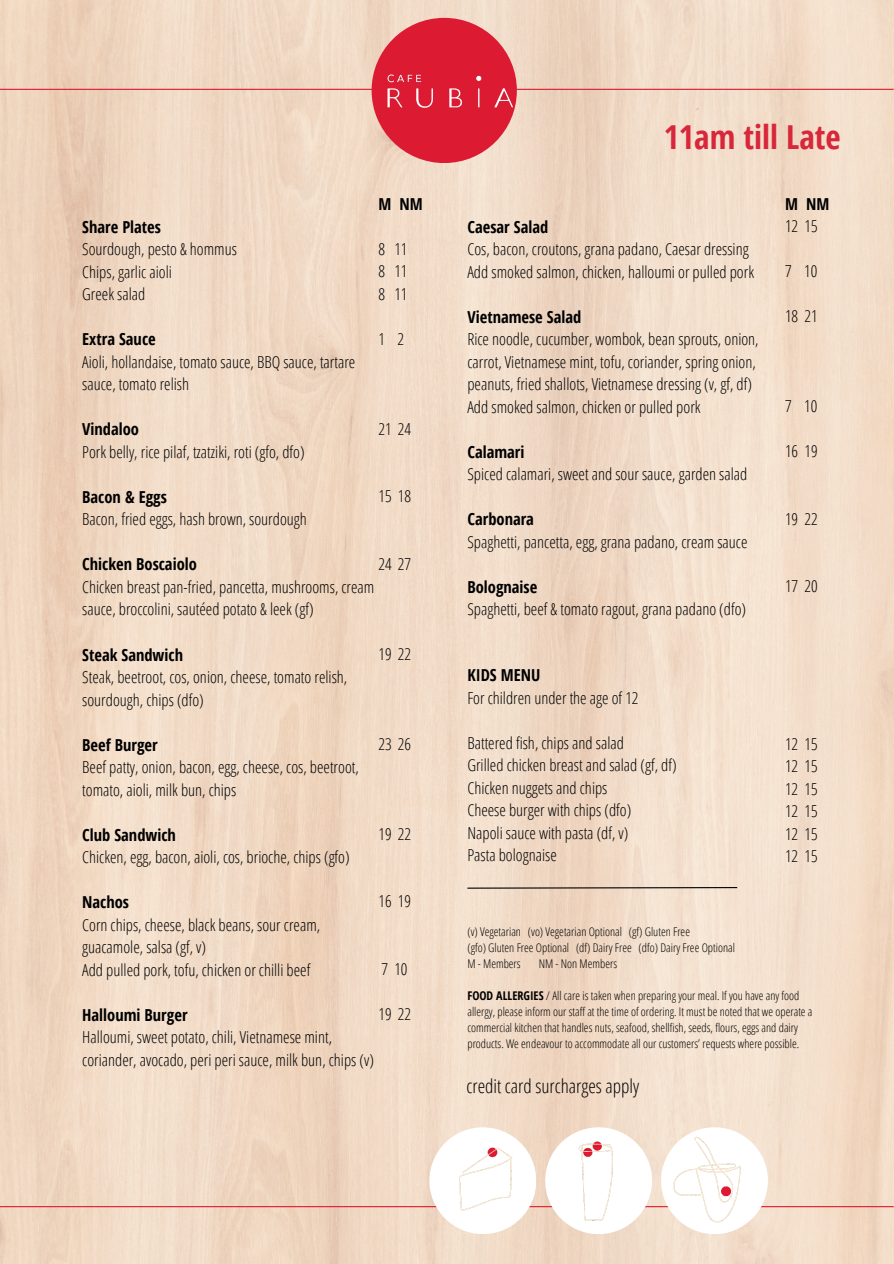
<style>
.page{position:relative;width:894px;height:1264px;background:#fff}
.page>*{position:absolute;margin:0;border:0;box-sizing:border-box;transform-origin:0 0}
.t1{font:700 33px "Open Sans Condensed";color:#d8263b}
.t2{font:300 19.2px "Open Sans Condensed";color:#000}
.t3{font:300 16.5px/22.5px "Open Sans Condensed";color:#000}
.t4{font:700 16.5px "Open Sans Condensed";color:#000}
.t5{font:300 12px/16px "Open Sans Condensed";color:#000}
.s1{font-weight:700}
</style>
<div class="page">
<img style="left:0;top:0;width:893px;height:1263px">
<svg style="left:466px;top:886px;width:272px;height:3px"></svg>
<hr style="left:0;top:1206px;width:893px;height:1px;background:#dc1a32">
<img style="left:404px;top:1115px;width:157px;height:126px">
<img style="left:516px;top:1120px;width:115px;height:120px">
<img style="left:631px;top:1114px;width:166px;height:131px">
<hr style="left:0;top:89px;width:893px;height:1px;background:#dc1a32">
<img style="left:352px;top:14px;width:192px;height:154px">
<p class="t4" style="left:378px;top:192px;width:46px">M NM</p>
<p class="t3" style="left:378px;top:237px;width:31px;text-align:justify">8 11<br>8 11<br>8 11</p>
<p class="t3" style="left:378px;top:327px;width:27px">1 2</p>
<p class="t4" style="left:82px;top:215px;width:80px">Share Plates</p>
<p class="t3" style="left:82px;top:237px;width:156px">Sourdough, pesto &amp; hommus<br>Chips, garlic aioli<br>Greek salad</p>
<p class="t4" style="left:82px;top:328px;width:75px">Extra Sauce</p>
<p class="t3" style="left:82px;top:350px;width:274px">Aioli, hollandaise, tomato sauce, BBQ sauce, tartare sauce, tomato relish</p>
<p class="t4" style="left:82px;top:418px;width:58px">Vindaloo</p>
<p class="t3" style="left:82px;top:440px;width:224px">Pork belly, rice pilaf, tzatziki, roti (gfo, dfo)</p>
<p class="t4" style="left:82px;top:485px;width:86px">Bacon &amp; Eggs</p>
<p class="t3" style="left:82px;top:507px;width:226px">Bacon, fried eggs, hash brown, sourdough</p>
<p class="t4" style="left:82px;top:553px;width:116px">Chicken Boscaiolo</p>
<p class="t3" style="left:82px;top:575px;width:293px">Chicken breast pan-fried, pancetta, mushrooms, cream sauce, broccolini, sautéed potato &amp; leek (gf)</p>
<p class="t4" style="left:82px;top:643px;width:102px">Steak Sandwich</p>
<p class="t3" style="left:82px;top:665px;width:266px">Steak, beetroot, cos, onion, cheese, tomato relish, sourdough, chips (dfo)</p>
<p class="t4" style="left:82px;top:733px;width:77px">Beef Burger</p>
<p class="t3" style="left:82px;top:755px;width:278px">Beef patty, onion, bacon, egg, cheese, cos, beetroot, tomato, aioli, milk bun, chips</p>
<p class="t4" style="left:82px;top:823px;width:95px">Club Sandwich</p>
<p class="t3" style="left:82px;top:845px;width:269px">Chicken, egg, bacon, aioli, cos, brioche, chips (gfo)</p>
<p class="t4" style="left:82px;top:890px;width:48px">Nachos</p>
<p class="t3" style="left:82px;top:912px;width:239px">Corn chips, cheese, black beans, sour cream, guacamole, salsa (gf, v)<br>Add pulled pork, tofu, chicken or chilli beef</p>
<p class="t4" style="left:82px;top:1003px;width:107px">Halloumi Burger</p>
<p class="t3" style="left:82px;top:1025px;width:293px">Halloumi, sweet potato, chili, Vietnamese mint, coriander, avocado, peri peri sauce, milk bun, chips (v)</p>
<p class="t3" style="left:378px;top:417px;width:34px">21 24</p>
<p class="t3" style="left:378px;top:484px;width:34px">15 18</p>
<p class="t3" style="left:378px;top:552px;width:34px">24 27</p>
<p class="t3" style="left:378px;top:642px;width:34px">19 22</p>
<p class="t3" style="left:378px;top:732px;width:34px">23 26</p>
<p class="t3" style="left:378px;top:822px;width:34px">19 22</p>
<p class="t3" style="left:378px;top:889px;width:34px">16 19</p>
<p class="t3" style="left:381px;top:957px;width:28px">7 10</p>
<p class="t3" style="left:378px;top:1002px;width:34px">19 22</p>
<h1 class="t1" style="left:663px;top:113px;width:178px">11am till Late</h1>
<p class="t4" style="left:467px;top:215px;width:82px">Caesar Salad</p>
<p class="t3" style="left:467px;top:237px;width:288px">Cos, bacon, croutons, grana padano, Caesar dressing<br>Add smoked salmon, chicken, halloumi or pulled pork</p>
<p class="t4" style="left:467px;top:305px;width:115px">Vietnamese Salad</p>
<p class="t3" style="left:467px;top:327px;width:293px">Rice noodle, cucumber, wombok, bean sprouts, onion, carrot, Vietnamese mint, tofu, coriander, spring onion, peanuts, fried shallots, Vietnamese dressing (v, gf, df)<br>Add smoked salmon, chicken or pulled pork</p>
<p class="t4" style="left:467px;top:440px;width:58px">Calamari</p>
<p class="t3" style="left:467px;top:462px;width:281px">Spiced calamari, sweet and sour sauce, garden salad</p>
<p class="t4" style="left:467px;top:508px;width:68px">Carbonara</p>
<p class="t3" style="left:467px;top:530px;width:281px">Spaghetti, pancetta, egg, grana padano, cream sauce</p>
<p class="t4" style="left:467px;top:575px;width:71px">Bolognaise</p>
<p class="t3" style="left:467px;top:597px;width:280px">Spaghetti, beef &amp; tomato ragout, grana padano (dfo)</p>
<p class="t4" style="left:467px;top:663px;width:74px">KIDS MENU</p>
<p class="t3" style="left:467px;top:685px;width:172px">For children under the age of 12</p>
<p class="t3" style="left:467px;top:730px;width:211px">Battered fish, chips and salad<br>Grilled chicken breast and salad (gf, df)<br>Chicken nuggets and chips<br>Cheese burger with chips (dfo)<br>Napoli sauce with pasta (df, v)<br>Pasta bolognaise</p>
<p class="t4" style="left:784px;top:192px;width:46px">M NM</p>
<p class="t3" style="left:784px;top:214px;width:34px">12 15</p>
<p class="t3" style="left:784px;top:259px;width:34px">7 10</p>
<p class="t3" style="left:784px;top:304px;width:34px">18 21</p>
<p class="t3" style="left:784px;top:394px;width:34px">7 10</p>
<p class="t3" style="left:784px;top:439px;width:34px">16 19</p>
<p class="t3" style="left:784px;top:507px;width:34px">19 22</p>
<p class="t3" style="left:784px;top:574px;width:34px">17 20</p>
<p class="t3" style="left:784px;top:732px;width:34px;text-align:justify">12 15<br>12 15<br>12 15<br>12 15<br>12 15<br>12 15</p>
<p class="t5" style="left:467px;top:923px;width:269px">(v) Vegetarian (vo) Vegetarian Optional (gf) Gluten Free<br>(gfo) Gluten Free Optional (df) Dairy Free (dfo) Dairy Free Optional<br>M - Members</p>
<p class="t5" style="left:538px;top:955px;width:80px">NM - Non Members</p>
<p class="t5" style="left:467px;top:987px;width:346px"><span class="s1">FOOD ALLERGIES</span> / All care is taken when preparing your meal. If you have any food allergy, please inform our staff at the time of ordering. It must be noted that we operate a commercial kitchen that handles nuts, seafood, shellfish, seeds, flours, eggs and dairy products. We endeavour to accommodate all our customers’ requests where possible.</p>
<p class="t2" style="left:466px;top:1072px;width:174px">credit card surcharges apply</p>
</div>
